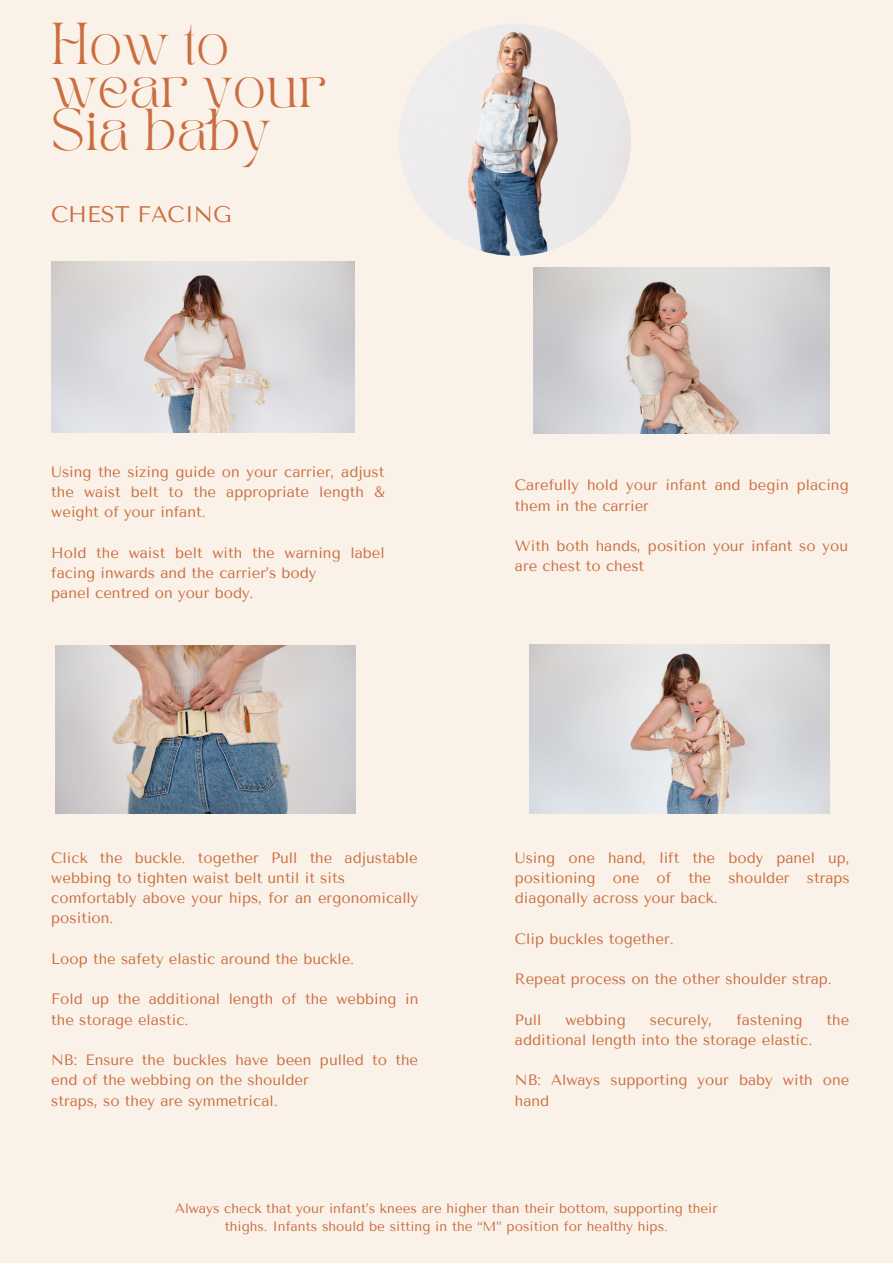
<style>
.page{position:relative;width:893px;height:1264px;background:#fff}
.page>*{position:absolute;margin:0;border:0;box-sizing:border-box;transform-origin:0 0}
.t1{font:41.25px/43px "TAN PEARL Regular";color:#ca6e3f}
.t2{font:22.5px "Tenor Sans";color:#ca6e3f}
.t3{font:15px/20.2px "Tenor Sans";color:#ca6e3f}
.t4{font:13.5px "Tenor Sans";color:#ca6e3f}
</style>
<div class="page">
<div style="left:0;top:0;width:892px;height:1262px;background:#faf2e9"></div>
<img style="left:399px;top:24px;width:232px;height:232px;border-radius:50%">
<img style="left:51px;top:262px;width:304px;height:171px">
<img style="left:55px;top:645px;width:300px;height:168px">
<img style="left:534px;top:267px;width:295px;height:167px">
<img style="left:529px;top:645px;width:300px;height:168px">
<p class="t1" style="left:51px;top:26px;width:276px">How to wear your<br>Sia baby</p>
<p class="t2" style="left:51px;top:201px;width:182px">CHEST FACING</p>
<p class="t3" style="left:51px;top:461px;width:335px;text-align:justify">Using the sizing guide on your carrier, adjust the waist belt to the appropriate length &amp; weight of your infant.</p>
<p class="t3" style="left:51px;top:542px;width:335px">Hold the waist belt with the warning label facing inwards and the carrier’s body</p>
<p class="t3" style="left:51px;top:583px;width:204px">panel centred on your body.</p>
<p class="t3" style="left:515px;top:475px;width:335px">Carefully hold your infant and begin placing them in the carrier</p>
<p class="t3" style="left:515px;top:536px;width:335px">With both hands, position your infant so you are chest to chest</p>
<p class="t3" style="left:51px;top:847px;width:368px">Click the buckle. together Pull the adjustable webbing to tighten waist belt until it sits</p>
<p class="t3" style="left:51px;top:888px;width:369px">comfortably above your hips, for an ergonomically position.</p>
<p class="t3" style="left:51px;top:948px;width:304px">Loop the safety elastic around the buckle.</p>
<p class="t3" style="left:51px;top:989px;width:368px">Fold up the additional length of the webbing in the storage elastic.</p>
<p class="t3" style="left:51px;top:1049px;width:368px">NB: Ensure the buckles have been pulled to the end of the webbing on the shoulder</p>
<p class="t3" style="left:51px;top:1090px;width:228px">straps, so they are symmetrical.</p>
<p class="t3" style="left:515px;top:847px;width:336px;text-align:justify">Using one hand, lift the body panel up, positioning one of the shoulder straps diagonally across your back.</p>
<p class="t3" style="left:515px;top:928px;width:160px">Clip buckles together.</p>
<p class="t3" style="left:515px;top:969px;width:318px">Repeat process on the other shoulder strap.</p>
<p class="t3" style="left:515px;top:1009px;width:28px">Pull</p>
<p class="t3" style="left:565px;top:1009px;width:62px">webbing</p>
<p class="t3" style="left:649px;top:1009px;width:64px">securely,</p>
<p class="t3" style="left:736px;top:1009px;width:67px">fastening</p>
<p class="t3" style="left:826px;top:1009px;width:24px">the</p>
<p class="t3" style="left:515px;top:1029px;width:299px">additional length into the storage elastic.</p>
<p class="t3" style="left:515px;top:1070px;width:336px">NB: Always supporting your baby with one hand</p>
<p class="t4" style="left:175px;top:1200px;width:544px">Always check that your infant’s knees are higher than their bottom, supporting their</p>
<p class="t4" style="left:225px;top:1218px;width:444px">thighs. Infants should be sitting in the “M” position for healthy hips.</p>
</div>
